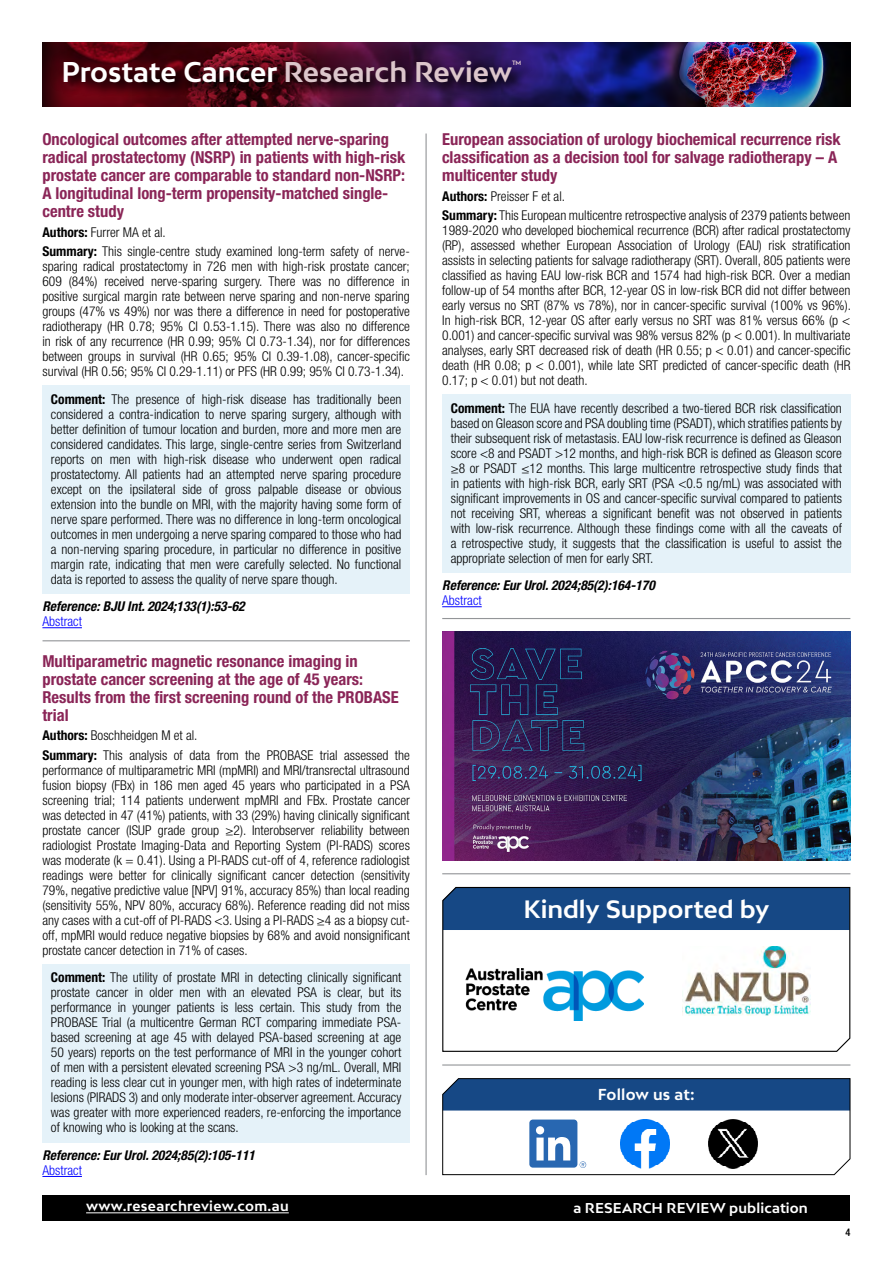
<style>
.page{position:relative;width:893px;height:1263px;background:#fff}
.page>*{position:absolute;margin:0;border:0;box-sizing:border-box;transform-origin:0 0}
.t1{font:700 27px "Bw Mitga";color:#fff}
.t2{font:700 23.7px "Bw Mitga";letter-spacing:-.005em;color:#fff}
.t3{font:700 21px "Bw Mitga";letter-spacing:-.005em;color:#fff}
.t4{font:700 condensed 16.5px/18px "Helvetica Neue LT Pro";color:#8a2557}
.t5{font:700 15px "Bw Mitga";letter-spacing:.015em;color:#fff}
.t6{font:300 condensed 13.5px/15px "Helvetica Neue LT Pro";color:#000;text-align:justify}
.t7{font:italic 700 condensed 13.5px "Helvetica Neue LT Pro";color:#000}
.t8{font:700 13.5px "Bw Mitga";letter-spacing:.01em;color:#fff}
.t9{font:300 condensed 13.5px "Helvetica Neue LT Pro";color:#00f}
.t10{font:500 condensed 10.5px "Helvetica Neue LT Pro";color:#000}
.t11{font:700 6px "Bw Mitga";color:#dcc6cb;scale:.95 1}
.t12{font:700 4.5px "Bw Mitga";color:#e6edf3}
.s1{color:#dcc6cb}
.s2{color:#ccdae7}
.s3{font-weight:700}
</style>
<div class="page">
<div style="left:43px;top:1195px;width:807px;height:25px;background:#000"></div>
<hr style="left:86px;top:1212px;width:203px;height:1px;background:#fff">
<img style="left:42px;top:43px;width:808px;height:63px">
<div style="left:48px;top:46px;width:487px;height:52px;background:#000;opacity:.75"></div>
<div style="left:42px;top:385px;width:368px;height:209px;background:#e5f2f9"></div>
<hr style="left:42px;top:627px;width:40px;height:1px;background:#00f">
<div style="left:42px;top:964px;width:368px;height:178px;background:#e5f2f9"></div>
<hr style="left:42px;top:1176px;width:40px;height:1px;background:#00f">
<div style="left:442px;top:394px;width:408px;height:179px;background:#e5f2f9"></div>
<hr style="left:442px;top:606px;width:40px;height:1px;background:#00f">
<hr style="left:425px;top:134px;width:2px;height:1041px;background:#939598">
<img style="left:442px;top:632px;width:408px;height:229px">
<hr style="left:43px;top:640px;width:367px;height:1px;background:#939598">
<hr style="left:442px;top:618px;width:408px;height:1px;background:#939598">
<hr style="left:442px;top:873px;width:408px;height:1px;background:#939598">
<div style="left:442px;top:886px;width:409px;height:153px;background:#164885"></div>
<svg style="left:664px;top:930px;width:186px;height:122px"></svg>
<svg style="left:442px;top:930px;width:222px;height:122px"></svg>
<hr style="left:442px;top:1064px;width:408px;height:1px;background:#939598">
<svg style="left:442px;top:1078px;width:409px;height:97px"></svg>
<h1 class="t1" style="left:62px;top:54px;width:452px">Prostate Cancer <span class="s1">Research Review</span></h1>
<p class="t11" style="left:512px;top:59px;width:11px">TM</p>
<h3 class="t3" style="left:64px;top:61px;width:385px">Title of Publication <span class="s2">Research Review</span></h3>
<p class="t12" style="left:447px;top:64px;width:9px">TM</p>
<p class="t4" style="left:42px;top:130px;width:364px">Oncological outcomes after attempted nerve-sparing radical prostatectomy (NSRP) in patients with high-risk prostate cancer are comparable to standard non-NSRP:<br>A longitudinal long-term propensity-matched single&shy;centre study</p>
<p class="t6" style="left:42px;top:222px;width:369px;line-height:19.2px"><span class="s3">Authors:</span> Furrer MA et al.<br><span class="s3">Summary:</span> This single-centre study examined long-term safety of nerve-</p>
<p class="t6" style="left:42px;top:258px;width:369px">sparing radical prostatectomy in 726 men with high-risk prostate cancer; 609 (84%) received nerve-sparing surgery. There was no difference in positive surgical margin rate between nerve sparing and non-nerve sparing groups (47% vs 49%) nor was there a difference in need for postoperative radiotherapy (HR 0.78; 95% CI 0.53-1.15). There was also no difference in risk of any recurrence (HR 0.99; 95% CI 0.73-1.34), nor for differences between groups in survival (HR 0.65; 95% CI 0.39-1.08), cancer-specific survival (HR 0.56; 95% CI 0.29-1.11) or PFS (HR 0.99; 95% CI 0.73-1.34).</p>
<p class="t6" style="left:51px;top:391px;width:352px"><span class="s3">Comment:</span> The presence of high-risk disease has traditionally been considered a contra-indication to nerve sparing surgery, although with better definition of tumour location and burden, more and more men are considered candidates. This large, single-centre series from Switzerland reports on men with high-risk disease who underwent open radical prostatectomy. All patients had an attempted nerve sparing procedure except on the ipsilateral side of gross palpable disease or obvious extension into the bundle on MRI, with the majority having some form of nerve spare performed. There was no difference in long-term oncological outcomes in men undergoing a nerve sparing compared to those who had a non-nerving sparing procedure, in particular no difference in positive margin rate, indicating that men were carefully selected. No functional data is reported to assess the quality of nerve spare though.</p>
<p class="t7" style="left:42px;top:598px;width:204px">Reference: BJU Int. 2024;133(1):53-62</p>
<p class="t9" style="left:42px;top:614px;width:41px">Abstract</p>
<p class="t4" style="left:42px;top:652px;width:358px">Multiparametric magnetic resonance imaging in prostate cancer screening at the age of 45 years:<br>Results from the first screening round of the PROBASE trial</p>
<p class="t6" style="left:42px;top:726px;width:369px;line-height:19.2px"><span class="s3">Authors:</span> Boschheidgen M et al.<br><span class="s3">Summary:</span> This analysis of data from the PROBASE trial assessed the</p>
<p class="t6" style="left:42px;top:762px;width:369px">performance of multiparametric MRI (mpMRI) and MRI/transrectal ultrasound fusion biopsy (FBx) in 186 men aged 45 years who participated in a PSA screening trial; 114 patients underwent mpMRI and FBx. Prostate cancer was detected in 47 (41%) patients, with 33 (29%) having clinically significant prostate cancer (ISUP grade group ≥2). Interobserver reliability between radiologist Prostate Imaging-Data and Reporting System (PI-RADS) scores was moderate (k = 0.41). Using a PI-RADS cut-off of 4, reference radiologist readings were better for clinically significant cancer detection (sensitivity 79%, negative predictive value [NPV] 91%, accuracy 85%) than local reading (sensitivity 55%, NPV 80%, accuracy 68%). Reference reading did not miss any cases with a cut-off of PI-RADS &lt;3. Using a PI-RADS ≥4 as a biopsy cut&shy;off, mpMRI would reduce negative biopsies by 68% and avoid nonsignificant prostate cancer detection in 71% of cases.</p>
<p class="t6" style="left:51px;top:970px;width:352px"><span class="s3">Comment:</span> The utility of prostate MRI in detecting clinically significant prostate cancer in older men with an elevated PSA is clear, but its performance in younger patients is less certain. This study from the PROBASE Trial (a multicentre German RCT comparing immediate PSA&shy;based screening at age 45 with delayed PSA-based screening at age 50 years) reports on the test performance of MRI in the younger cohort of men with a persistent elevated screening PSA &gt;3 ng/mL. Overall, MRI reading is less clear cut in younger men, with high rates of indeterminate lesions (PIRADS 3) and only moderate inter-observer agreement. Accuracy was greater with more experienced readers, re-enforcing the importance of knowing who is looking at the scans.</p>
<p class="t7" style="left:42px;top:1147px;width:214px">Reference: Eur Urol. 2024;85(2):105-111</p>
<p class="t9" style="left:42px;top:1162px;width:41px">Abstract</p>
<p class="t4" style="left:442px;top:130px;width:400px">European association of urology biochemical recurrence risk classification as a decision tool for salvage radiotherapy – A multicenter study</p>
<p class="t6" style="left:442px;top:186px;width:410px;line-height:19.2px"><span class="s3">Authors:</span> Preisser F et al.<br><span class="s3">Summary:</span> This European multicentre retrospective analysis of 2379 patients between</p>
<p class="t6" style="left:442px;top:222px;width:410px">1989-2020 who developed biochemical recurrence (BCR) after radical prostatectomy (RP), assessed whether European Association of Urology (EAU) risk stratification assists in selecting patients for salvage radiotherapy (SRT). Overall, 805 patients were classified as having EAU low-risk BCR and 1574 had high-risk BCR. Over a median follow-up of 54 months after BCR, 12-year OS in low-risk BCR did not differ between early versus no SRT (87% vs 78%), nor in cancer-specific survival (100% vs 96%).<br>In high-risk BCR, 12-year OS after early versus no SRT was 81% versus 66% (p &lt; 0.001) and cancer-specific survival was 98% versus 82% (p &lt; 0.001). In multivariate analyses, early SRT decreased risk of death (HR 0.55; p &lt; 0.01) and cancer-specific death (HR 0.08; p &lt; 0.001), while late SRT predicted of cancer-specific death (HR 0.17; p &lt; 0.01) but not death.</p>
<p class="t6" style="left:451px;top:400px;width:393px"><span class="s3">Comment:</span> The EUA have recently described a two-tiered BCR risk classification based on Gleason score and PSA doubling time (PSADT), which stratifies patients by their subsequent risk of metastasis. EAU low-risk recurrence is defined as Gleason score &lt;8 and PSADT &gt;12 months, and high-risk BCR is defined as Gleason score ≥8 or PSADT ≤12 months. This large multicentre retrospective study finds that in patients with high-risk BCR, early SRT (PSA &lt;0.5 ng/mL) was associated with significant improvements in OS and cancer-specific survival compared to patients not receiving SRT, whereas a significant benefit was not observed in patients with low-risk recurrence. Although these findings come with all the caveats of a retrospective study, it suggests that the classification is useful to assist the appropriate selection of men for early SRT.</p>
<p class="t7" style="left:442px;top:577px;width:214px">Reference: Eur Urol. 2024;85(2):164-170</p>
<p class="t9" style="left:442px;top:593px;width:41px">Abstract</p>
<h2 class="t2" style="left:524px;top:893px;width:247px">Kindly Supported by</h2>
<p class="t5" style="left:598px;top:1085px;width:98px">Follow us at:</p>
<p class="t8" style="left:86px;top:1197px;width:204px">www.researchreview.com.au</p>
<p class="t8" style="left:574px;top:1199px;width:236px">a RESEARCH REVIEW publication</p>
<p class="t10" style="left:845px;top:1226px;width:7px">4</p>
</div>
